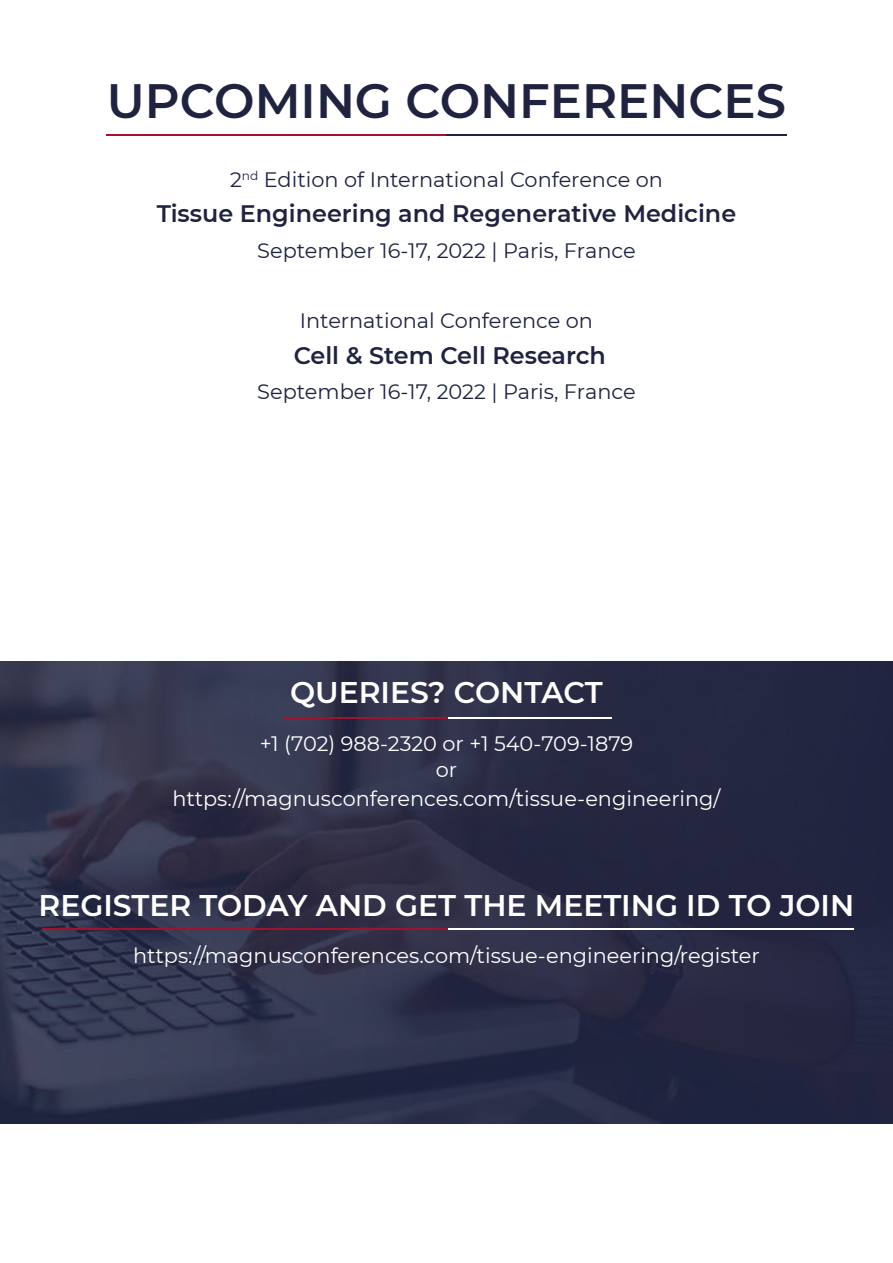
<style>
.page{position:relative;width:893px;height:1263px;background:#fff}
.page>*{position:absolute;margin:0;border:0;box-sizing:border-box;transform-origin:0 0}
.t1{font:600 48.15px "Montserrat";color:#1f2340}
.t2{font:600 29.85px "Montserrat";color:#fff}
.t3{font:600 23.85px "Montserrat";color:#1f2340}
.t4{font:20.85px/26.2px "Montserrat";color:#fff;text-align:center}
.t5{font:20.85px "Montserrat";color:#1f2340}
</style>
<div class="page">
<img style="left:0;top:661px;width:893px;height:462px">
<hr style="left:284px;top:717px;width:164px;height:2px;background:#a4112b">
<hr style="left:448px;top:717px;width:163px;height:2px;background:#fff">
<hr style="left:43px;top:928px;width:405px;height:2px;background:#a4112b">
<hr style="left:448px;top:928px;width:405px;height:2px;background:#fff">
<hr style="left:106px;top:135px;width:340px;height:1px;background:#a4112b">
<hr style="left:446px;top:135px;width:341px;height:1px;background:#1f2340">
<h1 class="t1" style="left:107px;top:67px;width:680px">UPCOMING CONFERENCES</h1>
<p class="t5" style="left:230px;top:165px;width:434px">2<sup>nd</sup> Edition of International Conference on</p>
<p class="t3" style="left:157px;top:197px;width:581px">Tissue Engineering and Regenerative Medicine</p>
<p class="t5" style="left:257px;top:236px;width:380px">September 16-17, 2022 | Paris, France</p>
<p class="t5" style="left:300px;top:306px;width:295px">International Conference on</p>
<p class="t3" style="left:294px;top:338px;width:314px">Cell &amp; Stem Cell Research</p>
<p class="t5" style="left:257px;top:377px;width:380px">September 16-17, 2022 | Paris, France</p>
<h2 class="t2" style="left:290px;top:671px;width:314px">QUERIES? CONTACT</h2>
<p class="t4" style="left:260px;top:729px;width:375px">+1 (702) 988-2320 or +1 540-709-1879 or</p>
<p class="t4" style="left:172px;top:785px;width:550px">https://magnusconferences.com/tissue-engineering/</p>
<h2 class="t2" style="left:39px;top:884px;width:817px">REGISTER TODAY AND GET THE MEETING ID TO JOIN</h2>
<p class="t4" style="left:133px;top:941px;width:628px">https://magnusconferences.com/tissue-engineering/register</p>
</div>
